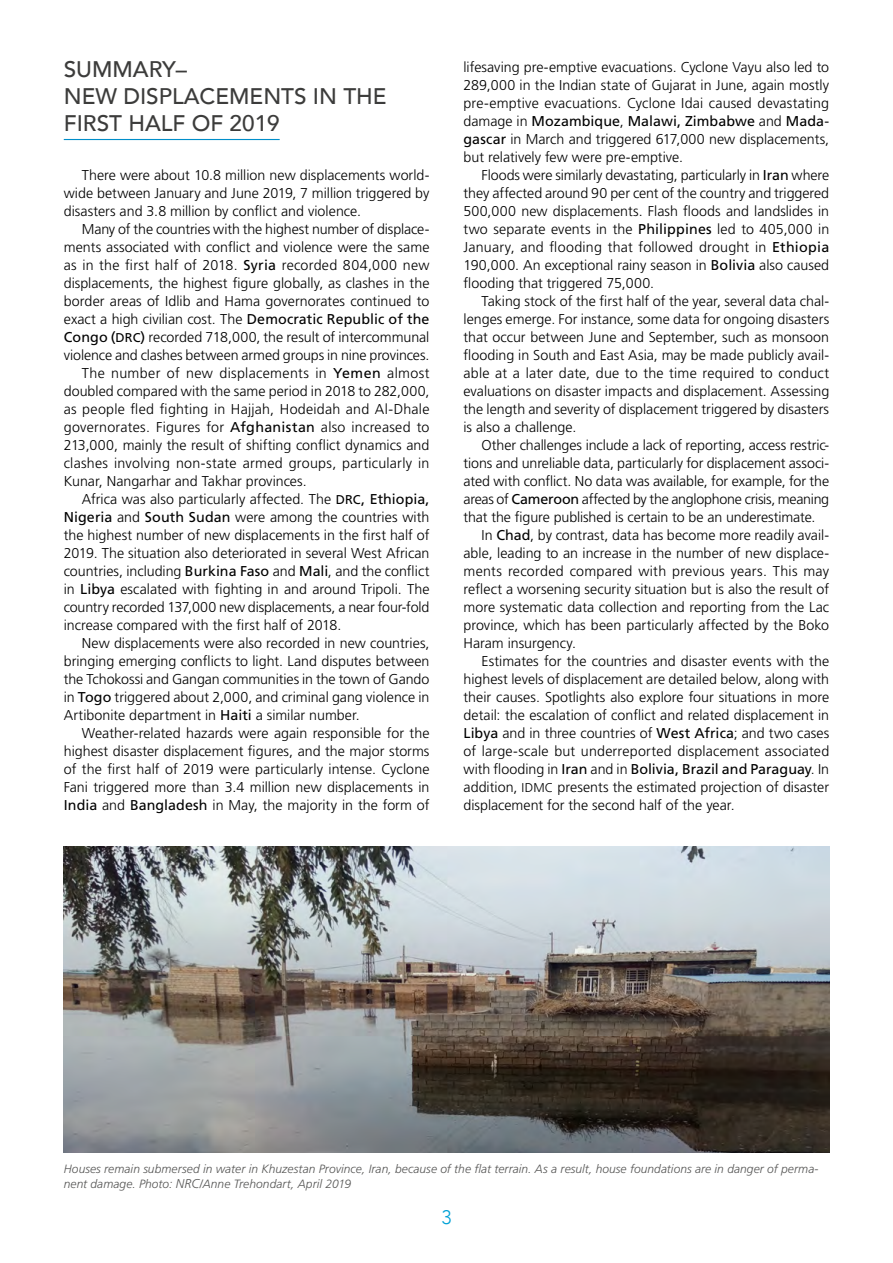
<style>
.page{position:relative;width:893px;height:1263px;background:#fff}
.page>*{position:absolute;margin:0;border:0;box-sizing:border-box;transform-origin:0 0}
.t1{font:500 22.5px/27px "Avenir";color:#3c3c3b}
.t2{font:300 19.5px "Avenir";color:#00a1d6}
.t3{font:300 14.25px/18px "Frutiger LT Std";color:#000;text-align:justify}
.t4{font:300 14.25px "Frutiger LT Std";letter-spacing:.02em;color:#000}
.t5{font:300 14.25px "Frutiger LT Std";letter-spacing:-.02em;color:#000}
.t6{font:14.25px "Frutiger LT Std";color:#000}
.t7{font:300 14.25px "Frutiger LT Std";letter-spacing:.025em;color:#000}
.t8{font:italic 300 12px/15px "Frutiger LT Std";letter-spacing:.005em;color:#575756}
.s1{font-weight:400}
.s2{font-weight:400;font-size:12.75px}
.s3{font-weight:300}
.s4{font-size:12.75px}
</style>
<div class="page">
<hr style="left:64px;top:139px;width:216px;height:1px;background:#008eca">
<img style="left:64px;top:846px;width:765px;height:306px">
<h1 class="t1" style="left:64px;top:54px;width:324px">SUMMARY–<br>NEW DISPLACEMENTS IN THE<br>FIRST HALF OF 2019</h1>
<p class="t3" style="left:64px;top:166px;width:367px;text-indent:18px">There were about 10.8 million new displacements world&shy;wide between January and June 2019, 7 million triggered by disasters and 3.8 million by conflict and violence.</p>
<p class="t3" style="left:82px;top:220px;width:349px">Many of the countries with the highest number of displace-</p>
<p class="t3" style="left:64px;top:238px;width:367px">ments associated with conflict and violence were the same</p>
<p class="t3" style="left:64px;top:256px;width:367px">as in the first half of 2018. <span class="s1">Syria</span> recorded 804,000 new</p>
<p class="t3" style="left:64px;top:274px;width:367px">displacements, the highest figure globally, as clashes in the</p>
<p class="t3" style="left:64px;top:292px;width:367px">border areas of Idlib and Hama governorates continued to</p>
<p class="t3" style="left:64px;top:310px;width:367px">exact a high civilian cost. The <span class="s1">Democratic Republic of the</span></p>
<p class="t3" style="left:64px;top:328px;width:367px"><span class="s1">Congo (</span><span class="s2">DRC</span><span class="s1">)</span> recorded 718,000, the result of intercommunal</p>
<p class="t3" style="left:64px;top:346px;width:367px">violence and clashes between armed groups in nine provinces.</p>
<p class="t7" style="left:82px;top:365px;width:349px">The number of new displacements in <span class="s1">Yemen</span> almost</p>
<p class="t3" style="left:64px;top:382px;width:367px">doubled compared with the same period in 2018 to 282,000,</p>
<p class="t3" style="left:64px;top:400px;width:367px">as people fled fighting in Hajjah, Hodeidah and Al-Dhale</p>
<p class="t4" style="left:64px;top:419px;width:367px">governorates. Figures for <span class="s1">Afghanistan</span> also increased to</p>
<p class="t3" style="left:64px;top:436px;width:367px">213,000, mainly the result of shifting conflict dynamics and</p>
<p class="t4" style="left:64px;top:455px;width:367px">clashes involving non-state armed groups, particularly in</p>
<p class="t3" style="left:64px;top:472px;width:244px">Kunar, Nangarhar and Takhar provinces.</p>
<p class="t3" style="left:82px;top:490px;width:349px">Africa was also particularly affected. The <span class="s2">DRC</span><span class="s1">, Ethiopia,</span></p>
<p class="t3" style="left:64px;top:508px;width:367px"><span class="s1">Nigeria</span> and <span class="s1">South Sudan</span> were among the countries with</p>
<p class="t3" style="left:64px;top:526px;width:367px">the highest number of new displacements in the first half of</p>
<p class="t3" style="left:64px;top:544px;width:367px">2019. The situation also deteriorated in several West African</p>
<p class="t3" style="left:64px;top:562px;width:367px">countries, including <span class="s1">Burkina Faso</span> and <span class="s1">Mali</span>, and the conflict</p>
<p class="t3" style="left:64px;top:580px;width:367px">in <span class="s1">Libya</span> escalated with fighting in and around Tripoli. The</p>
<p class="t3" style="left:64px;top:598px;width:367px">country recorded 137,000 new displacements, a near four-fold</p>
<p class="t3" style="left:64px;top:616px;width:279px">increase compared with the first half of 2018.</p>
<p class="t3" style="left:82px;top:634px;width:349px">New displacements were also recorded in new countries,</p>
<p class="t3" style="left:64px;top:652px;width:367px">bringing emerging conflicts to light. Land disputes between</p>
<p class="t3" style="left:64px;top:670px;width:367px">the Tchokossi and Gangan communities in the town of Gando</p>
<p class="t3" style="left:64px;top:688px;width:367px">in <span class="s1">Togo</span> triggered about 2,000, and criminal gang violence in</p>
<p class="t3" style="left:64px;top:706px;width:298px">Artibonite department in <span class="s1">Haiti</span> a similar number.</p>
<p class="t3" style="left:82px;top:724px;width:349px">Weather-related hazards were again responsible for the</p>
<p class="t3" style="left:64px;top:742px;width:367px">highest disaster displacement figures, and the major storms</p>
<p class="t3" style="left:64px;top:760px;width:367px">of the first half of 2019 were particularly intense. Cyclone</p>
<p class="t3" style="left:64px;top:778px;width:367px">Fani triggered more than 3.4 million new displacements in</p>
<p class="t3" style="left:64px;top:796px;width:367px"><span class="s1">India</span> and <span class="s1">Bangladesh</span> in May, the majority in the form of</p>
<p class="t3" style="left:463px;top:58px;width:367px">lifesaving pre-emptive evacuations. Cyclone Vayu also led to 289,000 in the Indian state of Gujarat in June, again mostly pre-emptive evacuations. Cyclone Idai caused devastating damage in <span class="s1">Mozambique</span>, <span class="s1">Malawi, Zimbabwe</span> and <span class="s1">Mada&shy;gascar</span> in March and triggered 617,000 new displacements, but relatively few were pre-emptive.</p>
<p class="t3" style="left:463px;top:166px;width:367px;text-indent:18px">Floods were similarly devastating, particularly in <span class="s1">Iran</span> where they affected around 90 per cent of the country and triggered 500,000 new displacements. Flash floods and landslides in two separate events in the <span class="s1">Philippines</span> led to 405,000 in January, and flooding that followed drought in <span class="s1">Ethiopia </span>190,000. An exceptional rainy season in <span class="s1">Bolivia</span> also caused flooding that triggered 75,000.</p>
<p class="t3" style="left:463px;top:292px;width:367px;text-indent:18px">Taking stock of the first half of the year, several data chal&shy;lenges emerge. For instance, some data for ongoing disasters that occur between June and September, such as monsoon flooding in South and East Asia, may be made publicly avail&shy;able at a later date, due to the time required to conduct evaluations on disaster impacts and displacement. Assessing the length and severity of displacement triggered by disasters is also a challenge.</p>
<p class="t3" style="left:481px;top:436px;width:349px">Other challenges include a lack of reporting, access restric-</p>
<p class="t3" style="left:463px;top:454px;width:367px">tions and unreliable data, particularly for displacement associ-</p>
<p class="t3" style="left:463px;top:472px;width:367px">ated with conflict. No data was available, for example, for the</p>
<p class="t5" style="left:463px;top:491px;width:367px">areas of <span class="s1">Cameroon</span> affected by the anglophone crisis, meaning</p>
<p class="t3" style="left:463px;top:508px;width:353px">that the figure published is certain to be an underestimate.</p>
<p class="t3" style="left:481px;top:526px;width:349px">In <span class="s1">Chad</span>, by contrast, data has become more readily avail-</p>
<p class="t3" style="left:463px;top:544px;width:367px">able, leading to an increase in the number of new displace-</p>
<p class="t4" style="left:463px;top:563px;width:367px">ments recorded compared with previous years. This may</p>
<p class="t3" style="left:463px;top:580px;width:367px">reflect a worsening security situation but is also the result of</p>
<p class="t3" style="left:463px;top:598px;width:367px">more systematic data collection and reporting from the Lac</p>
<p class="t3" style="left:463px;top:616px;width:367px">province, which has been particularly affected by the Boko</p>
<p class="t3" style="left:463px;top:634px;width:114px">Haram insurgency.</p>
<p class="t3" style="left:481px;top:652px;width:349px">Estimates for the countries and disaster events with the</p>
<p class="t3" style="left:463px;top:670px;width:367px">highest levels of displacement are detailed below, along with</p>
<p class="t3" style="left:463px;top:688px;width:367px">their causes. Spotlights also explore four situations in more</p>
<p class="t3" style="left:463px;top:706px;width:367px">detail: the escalation of conflict and related displacement in</p>
<p class="t3" style="left:463px;top:724px;width:367px"><span class="s1">Libya</span> and in three countries of <span class="s1">West Africa</span>; and two cases</p>
<p class="t3" style="left:463px;top:742px;width:367px">of large-scale but underreported displacement associated</p>
<p class="t6" style="left:463px;top:761px;width:367px"><span class="s3">with flooding in</span> Iran <span class="s3">and in</span> Bolivia, Brazil and Paraguay<span class="s3">. In</span></p>
<p class="t3" style="left:463px;top:778px;width:367px">addition, <span class="s4">IDMC</span> presents the estimated projection of disaster</p>
<p class="t3" style="left:463px;top:796px;width:273px">displacement for the second half of the year.</p>
<p class="t8" style="left:64px;top:1161px;width:756px">Houses remain submersed in water in Khuzestan Province, Iran, because of the flat terrain. As a result, house foundations are in danger of perma&shy;nent damage. Photo: <span class="s4">NRC</span>/Anne Trehondart, April 2019</p>
<h2 class="t2" style="left:441px;top:1205px;width:12px">3</h2>
</div>
